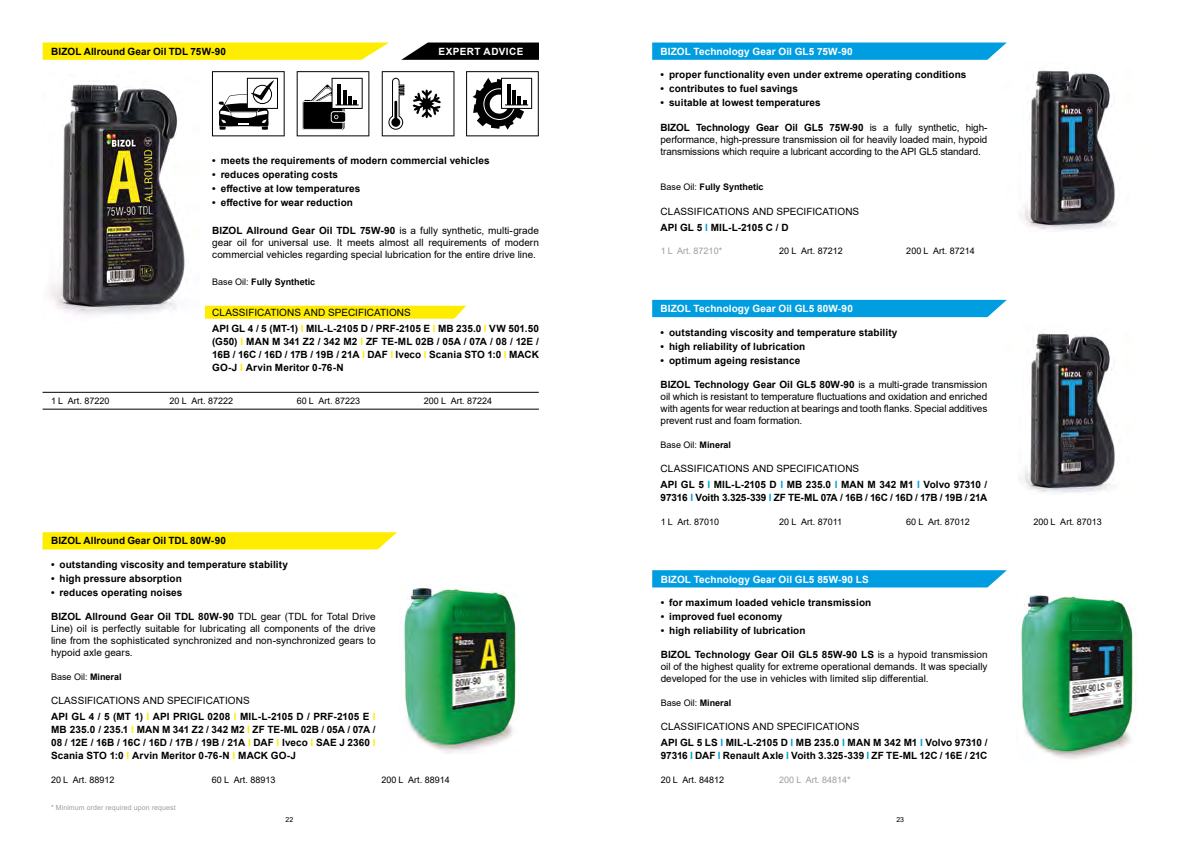
<style>
.page{position:relative;width:1191px;height:842px;background:#fff}
.page>*{position:absolute;margin:0;border:0;box-sizing:border-box;transform-origin:0 0}
.t1{font:700 10px/16px "Arial";letter-spacing:.01em;color:#000}
.t2{font:10px/12px "Arial";color:#000;text-align:justify}
.t3{font:700 10px "Arial";letter-spacing:.01em;color:#fff}
.t4{font:700 10px "Arial";letter-spacing:-.02em;color:#000}
.t5{font:700 10px "Arial";letter-spacing:.045em;color:#fff}
.t6{font:9px "Arial";color:#000}
.t7{font:700 9px "Arial";color:#000}
.t8{font:9px "Arial";color:#9c9e9f}
.t9{font:7px "Arial";letter-spacing:.015em;color:#9c9e9f}
.t10{font:7px "Arial";color:#000}
.s1{font-weight:700}
.s2{font-weight:400}
.s3{color:#ffed00}
.s4{font-weight:700;color:#009ee0}
.s5{color:#009ee0}
</style>
<div class="page">
<svg style="left:43px;top:532px;width:354px;height:17px;background:#ffed09"></svg>
<svg style="left:652px;top:43px;width:354px;height:17px;background:#09a1e1"></svg>
<div style="left:652px;top:300px;width:354px;height:17px;background:#009ee0"></div>
<svg style="left:652px;top:570px;width:354px;height:17px;background:#09a1e1"></svg>
<svg style="left:205px;top:306px;width:261px;height:13px;background:#ffed0a"></svg>
<svg style="left:401px;top:43px;width:138px;height:17px;background:#1a1a1a"></svg>
<svg style="left:43px;top:43px;width:346px;height:17px;background:#ffed0c"></svg>
<svg style="left:382px;top:71px;width:72px;height:65px"></svg>
<img style="left:49px;top:84px;width:136px;height:231px">
<hr style="left:43px;top:409px;width:496px;height:1px;background:#000">
<hr style="left:43px;top:392px;width:496px;height:1px;background:#000">
<img style="left:403px;top:585px;width:114px;height:169px">
<svg style="left:466px;top:71px;width:73px;height:65px"></svg>
<svg style="left:212px;top:71px;width:73px;height:65px"></svg>
<div style="left:253px;top:85px;width:19px;height:19px;border:1px solid #000;border-radius:50%"></div>
<svg style="left:297px;top:71px;width:72px;height:65px"></svg>
<img style="left:1019px;top:333px;width:96px;height:160px">
<img style="left:1019px;top:70px;width:96px;height:160px">
<img style="left:1016px;top:595px;width:120px;height:164px">
<p class="t1" style="left:51px;top:43px;width:176px">BIZOL Allround Gear Oil TDL 75W-90</p>
<p class="t5" style="left:438px;top:44px;width:86px">EXPERT ADVICE</p>
<p class="t1" style="left:212px;top:153px;width:279px">• meets the requirements of modern commercial vehicles</p>
<p class="t1" style="left:212px;top:167px;width:127px">• reduces operating costs</p>
<p class="t1" style="left:212px;top:181px;width:150px">• effective at low temperatures</p>
<p class="t1" style="left:212px;top:195px;width:142px">• effective for wear reduction</p>
<p class="t2" style="left:212px;top:224px;width:328px"><span class="s1">BIZOL Allround Gear Oil TDL 75W-90</span> is a fully synthetic, multi-grade gear oil for universal use. It meets almost all requirements of modern commercial vehicles regarding special lubrication for the entire drive line.</p>
<p class="t7" style="left:212px;top:276px;width:105px"><span class="s2">Base Oil:</span> Fully Synthetic</p>
<p class="t1" style="left:212px;top:305px;width:328px"><span class="s2">CLASSIFICATIONS AND SPECIFICATIONS<br></span>API GL 4 / 5 (MT-1) <span class="s3">I</span> MIL-L-2105 D / PRF-2105 E <span class="s3">I</span> MB 235.0 <span class="s3">I</span> VW 501.50</p>
<p class="t1" style="left:212px;top:335px;width:328px;line-height:13px;text-align:justify">(G50) <span class="s3">I</span> MAN M 341 Z2 / 342 M2 <span class="s3">I</span> ZF TE-ML 02B / 05A / 07A / 08 / 12E / 16B / 16C / 16D / 17B / 19B / 21A <span class="s3">I</span> DAF <span class="s3">I</span> Iveco <span class="s3">I</span> Scania STO 1:0 <span class="s3">I</span> MACK GO-J <span class="s3">I</span> Arvin Meritor 0-76-N</p>
<p class="t6" style="left:51px;top:394px;width:60px">1 L Art. 87220</p>
<p class="t6" style="left:170px;top:394px;width:65px">20 L Art. 87222</p>
<p class="t6" style="left:297px;top:394px;width:65px">60 L Art. 87223</p>
<p class="t6" style="left:424px;top:394px;width:70px">200 L Art. 87224</p>
<p class="t1" style="left:51px;top:533px;width:176px">BIZOL Allround Gear Oil TDL 80W-90</p>
<p class="t1" style="left:51px;top:557px;width:238px">• outstanding viscosity and temperature stability</p>
<p class="t1" style="left:51px;top:571px;width:132px">• high pressure absorption</p>
<p class="t1" style="left:51px;top:585px;width:133px">• reduces operating noises</p>
<p class="t2" style="left:51px;top:611px;width:326px"><span class="s1">BIZOL Allround Gear Oil TDL 80W-90</span> TDL gear (TDL for Total Drive Line) oil is perfectly suitable for lubricating all components of the drive line from the sophisticated synchronized and non-synchronized gears to hypoid axle gears.</p>
<p class="t1" style="left:51px;top:693px;width:326px"><span class="s2">CLASSIFICATIONS AND SPECIFICATIONS<br></span>API GL 4 / 5 (MT 1) <span class="s3">I</span> API PRIGL 0208 <span class="s3">I</span> MIL-L-2105 D / PRF-2105 E <span class="s3">I</span></p>
<p class="t1" style="left:51px;top:723px;width:326px;line-height:13px;text-align:justify">MB 235.0 / 235.1 <span class="s3">I</span> MAN M 341 Z2 / 342 M2 <span class="s3">I</span> ZF TE-ML 02B / 05A / 07A / 08 / 12E / 16B / 16C / 16D / 17B / 19B / 21A <span class="s3">I</span> DAF <span class="s3">I</span> Iveco <span class="s3">I</span> SAE J 2360 <span class="s3">I </span>Scania STO 1:0 <span class="s3">I</span> Arvin Meritor 0-76-N <span class="s3">I</span> MACK GO-J</p>
<p class="t6" style="left:51px;top:671px;width:72px">Base Oil: <span class="s1">Mineral</span></p>
<p class="t6" style="left:51px;top:774px;width:65px">20 L Art. 88912</p>
<p class="t6" style="left:212px;top:774px;width:65px">60 L Art. 88913</p>
<p class="t6" style="left:381px;top:774px;width:70px">200 L Art. 88914</p>
<p class="t9" style="left:51px;top:802px;width:126px">* Minimum order required upon request</p>
<p class="t3" style="left:660px;top:44px;width:194px">BIZOL Technology Gear Oil GL5 75W-90</p>
<p class="t1" style="left:660px;top:67px;width:307px">• proper functionality even under extreme operating conditions</p>
<p class="t1" style="left:660px;top:81px;width:139px">• contributes to fuel savings</p>
<p class="t1" style="left:660px;top:95px;width:162px">• suitable at lowest temperatures</p>
<p class="t2" style="left:660px;top:121px;width:328px"><span class="s1">BIZOL Technology Gear Oil GL5 75W-90</span> is a fully synthetic, high&shy;performance, high-pressure transmission oil for heavily loaded main, hypoid transmissions which require a lubricant according to the API GL5 standard.</p>
<p class="t7" style="left:660px;top:181px;width:105px"><span class="s2">Base Oil:</span> Fully Synthetic</p>
<p class="t2" style="left:660px;top:203px;width:200px;line-height:16px">CLASSIFICATIONS AND SPECIFICATIONS<br><span class="s1">API GL 5</span> <span class="s4">I</span> <span class="s1">MIL-L-2105 C / D</span></p>
<p class="t8" style="left:660px;top:245px;width:63px">1 L Art. 87210*</p>
<p class="t6" style="left:779px;top:245px;width:65px">20 L Art. 87212</p>
<p class="t6" style="left:906px;top:245px;width:70px">200 L Art. 87214</p>
<p class="t3" style="left:660px;top:302px;width:194px">BIZOL Technology Gear Oil GL5 80W-90</p>
<p class="t1" style="left:660px;top:324px;width:238px">• outstanding viscosity and temperature stability</p>
<p class="t1" style="left:660px;top:338px;width:146px">• high reliability of lubrication</p>
<p class="t1" style="left:660px;top:352px;width:141px">• optimum ageing resistance</p>
<p class="t2" style="left:660px;top:378px;width:328px"><span class="s1">BIZOL Technology Gear Oil GL5 80W-90</span> is a multi-grade transmission oil which is resistant to temperature fluctuations and oxidation and enriched with agents for wear reduction at bearings and tooth flanks. Special additives prevent rust and foam formation.</p>
<p class="t1" style="left:660px;top:460px;width:328px"><span class="s2">CLASSIFICATIONS AND SPECIFICATIONS<br></span>API GL 5 <span class="s5">I</span> MIL-L-2105 D <span class="s5">I</span> MB 235.0 <span class="s5">I</span> MAN M 342 M1 <span class="s5">I</span> Volvo 97310 /</p>
<p class="t4" style="left:660px;top:490px;width:328px">97316 <span class="s5">I</span> Voith 3.325-339 <span class="s5">I</span> ZF TE-ML 07A / 16B / 16C / 16D / 17B / 19B / 21A</p>
<p class="t6" style="left:660px;top:438px;width:72px">Base Oil: <span class="s1">Mineral</span></p>
<p class="t6" style="left:660px;top:515px;width:60px">1 L Art. 87010</p>
<p class="t6" style="left:779px;top:515px;width:64px">20 L Art. 87011</p>
<p class="t6" style="left:906px;top:515px;width:65px">60 L Art. 87012</p>
<p class="t6" style="left:1033px;top:515px;width:70px">200 L Art. 87013</p>
<p class="t3" style="left:660px;top:572px;width:209px">BIZOL Technology Gear Oil GL5 85W-90 LS</p>
<p class="t1" style="left:660px;top:595px;width:212px">• for maximum loaded vehicle transmission</p>
<p class="t1" style="left:660px;top:609px;width:123px">• improved fuel economy</p>
<p class="t1" style="left:660px;top:623px;width:146px">• high reliability of lubrication</p>
<p class="t2" style="left:660px;top:649px;width:328px"><span class="s1">BIZOL Technology Gear Oil GL5 85W-90 LS</span> is a hypoid transmission oil of the highest quality for extreme operational demands. It was specially developed for the use in vehicles with limited slip differential.</p>
<p class="t1" style="left:660px;top:719px;width:328px"><span class="s2">CLASSIFICATIONS AND SPECIFICATIONS<br></span>API GL 5 LS <span class="s5">I</span> MIL-L-2105 D <span class="s5">I</span> MB 235.0 <span class="s5">I</span> MAN M 342 M1 <span class="s5">I</span> Volvo 97310 /</p>
<p class="t1" style="left:660px;top:748px;width:328px">97316 <span class="s5">I</span> DAF <span class="s5">I</span> Renault Axle <span class="s5">I</span> Voith 3.325-339 <span class="s5">I</span> ZF TE-ML 12C / 16E / 21C</p>
<p class="t6" style="left:660px;top:697px;width:72px">Base Oil: <span class="s1">Mineral</span></p>
<p class="t6" style="left:660px;top:774px;width:65px">20 L Art. 84812</p>
<p class="t8" style="left:779px;top:774px;width:73px">200 L Art. 84814*</p>
<p class="t10" style="left:286px;top:815px;width:9px">22</p>
<p class="t10" style="left:896px;top:815px;width:9px">23</p>
</div>
